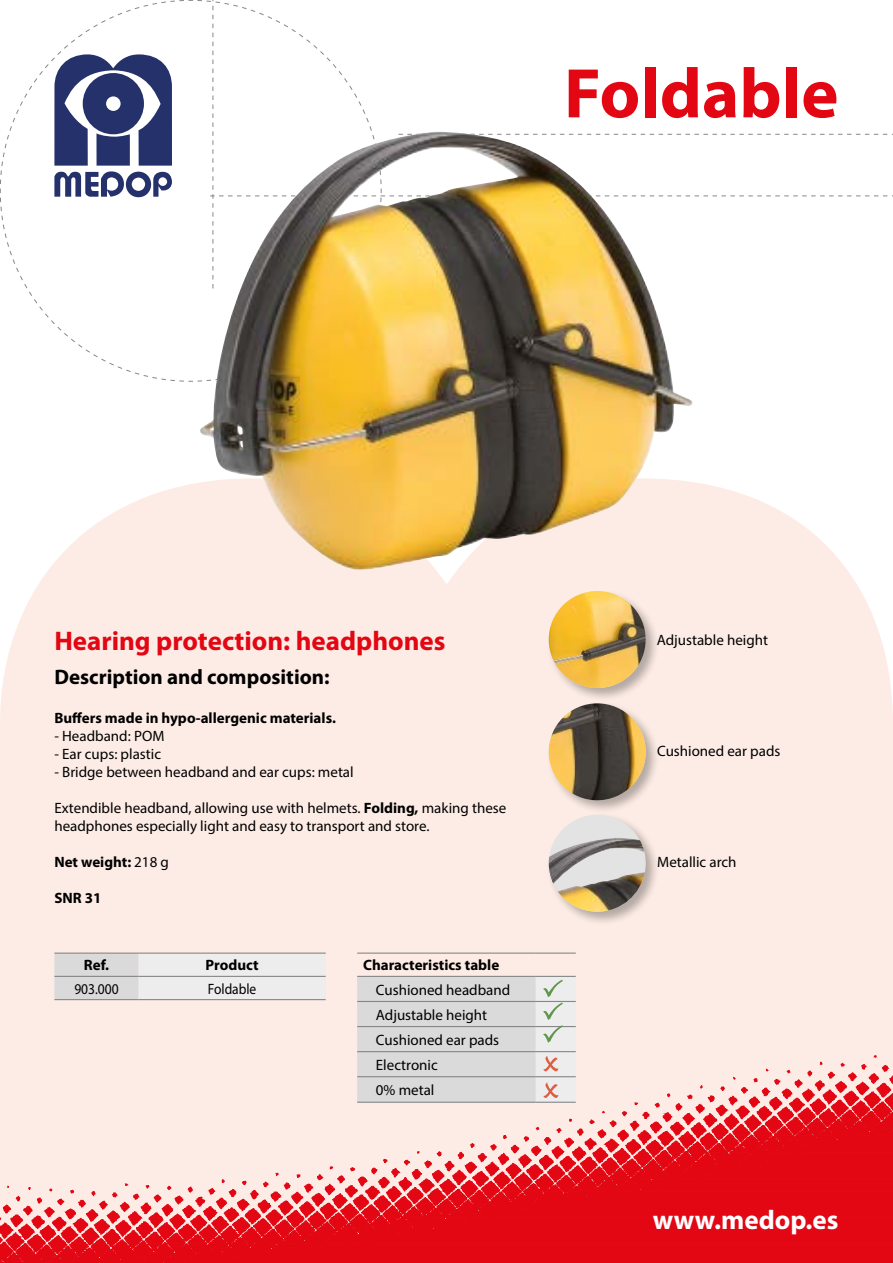
<style>
.page{position:relative;width:893px;height:1263px;background:#fff}
.page>*{position:absolute;margin:0;border:0;box-sizing:border-box;transform-origin:0 0}
.t1{font:700 70.8px "Myriad Pro";color:#e30613}
.t2{font:700 27px "Myriad Pro";color:#e30613}
.t3{font:700 27px "Myriad Pro";color:#fff}
.t4{font:700 21px "Myriad Pro";color:#000}
.t5{font:15px/25.2px "Myriad Pro";color:#000}
.t6{font:700 15px "Myriad Pro";color:#000}
.t7{font:15px "Myriad Pro";color:#000;scale:.9 1}
.s1{font-weight:700}
.s2{font-weight:400}
</style>
<div class="page">
<div style="left:0;top:482px;width:893px;height:471px;background:#fdece5"></div>
<svg style="left:0;top:0;width:184px;height:382px"></svg>
<div style="left:83px;top:73px;width:61px;height:61px;background:#25316a;border-radius:50%"></div>
<div style="left:106px;top:96px;width:15px;height:15px;background:#fff;border-radius:50%"></div>
<hr style="left:357px;top:952px;width:179px;height:2px;background:#878787">
<hr style="left:536px;top:952px;width:40px;height:2px;background:#878787">
<svg style="left:0;top:953px;width:893px;height:310px;background:#f0a3a3"></svg>
<hr style="left:54px;top:952px;width:85px;height:2px;background:#878787">
<hr style="left:139px;top:952px;width:187px;height:2px;background:#878787">
<hr style="left:54px;top:976px;width:85px;height:1px;background:#878787">
<hr style="left:139px;top:976px;width:187px;height:1px;background:#878787">
<hr style="left:54px;top:999px;width:85px;height:1px;background:#878787">
<hr style="left:139px;top:999px;width:187px;height:1px;background:#878787">
<div style="left:547px;top:589px;width:113px;height:113px;background:#000;opacity:.29"></div>
<img style="left:549px;top:591px;width:97px;height:97px;border-radius:48px">
<div style="left:547px;top:701px;width:113px;height:113px;background:#000;opacity:.29"></div>
<img style="left:549px;top:703px;width:97px;height:97px;border-radius:48px">
<div style="left:547px;top:813px;width:113px;height:112px;background:#000;opacity:.29"></div>
<div style="left:549px;top:815px;width:97px;height:97px;background:#e3e3e3;border-radius:50%"></div>
<img style="left:549px;top:838px;width:96px;height:74px">
<img style="left:199px;top:132px;width:496px;height:438px">
<h1 class="t1" style="left:564px;top:47px;width:276px">Foldable</h1>
<h2 class="t2" style="left:54px;top:623px;width:393px">Hearing protection: headphones</h2>
<h3 class="t4" style="left:54px;top:663px;width:277px">Description and composition:</h3>
<p class="t6" style="left:54px;top:708px;width:283px">Buffers made in hypo-allergenic materials.</p>
<p class="t5" style="left:54px;top:723px;width:111px">- Headband: POM</p>
<p class="t5" style="left:54px;top:741px;width:108px">- Ear cups: plastic</p>
<p class="t5" style="left:54px;top:759px;width:301px">- Bridge between headband and ear cups: metal</p>
<p class="t5" style="left:54px;top:799px;width:453px;line-height:18px">Extendible headband, allowing use with helmets. <span class="s1">Folding,</span> making these headphones especially light and easy to transport and store.</p>
<p class="t6" style="left:54px;top:852px;width:116px">Net weight: <span class="s2">218 g</span></p>
<p class="t6" style="left:54px;top:888px;width:49px">SNR 31</p>
<p class="t6" style="left:84px;top:955px;width:27px">Ref.</p>
<p class="t6" style="left:206px;top:955px;width:55px">Product</p>
<p class="t7" style="left:74px;top:979px;width:51px">903.000</p>
<p class="t7" style="left:208px;top:979px;width:55px">Foldable</p>
<p class="t6" style="left:363px;top:955px;width:138px">Characteristics table</p>
<p class="t5" style="left:376px;top:977px;width:136px">Cushioned headband<br>Adjustable height<br>Cushioned ear pads<br>Electronic<br>0% metal</p>
<p class="t5" style="left:657px;top:627px;width:113px">Adjustable height</p>
<p class="t5" style="left:657px;top:738px;width:125px">Cushioned ear pads</p>
<p class="t5" style="left:657px;top:849px;width:81px">Metallic arch</p>
<h2 class="t3" style="left:653px;top:1202px;width:187px">www.medop.es</h2>
</div>
